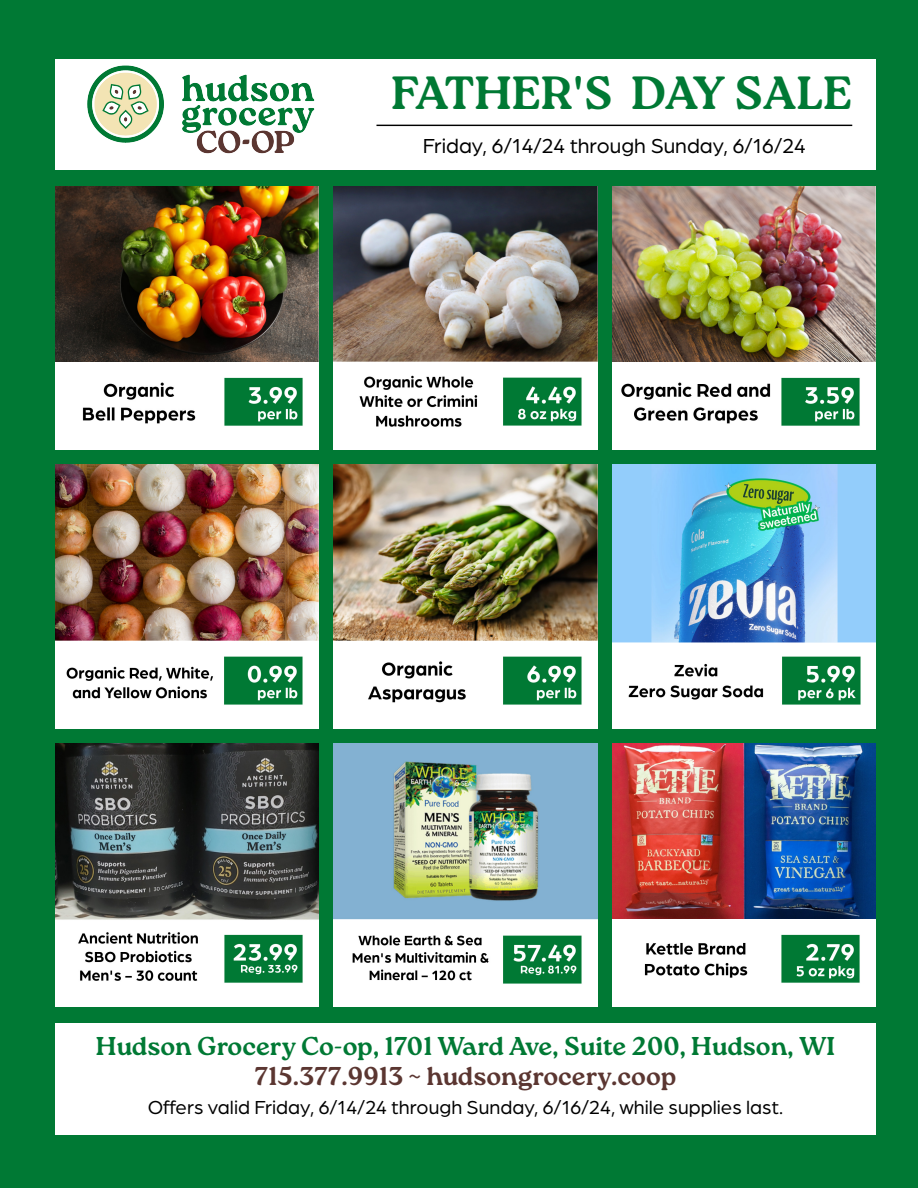
<style>
.page{position:relative;width:918px;height:1188px;background:#007934}
.page>*{position:absolute;margin:0;border:0;box-sizing:border-box;transform-origin:0 0}
.t1{font:700 46.5px "Roca";color:#007934}
.t2{font:700 25.8px/30.9px "Roca";color:#007934;text-align:center}
.t3{font:21.6px "Arboria";color:#000}
.t4{font:20.1px "Arboria";color:#000}
.s1{color:#5b3631}
.s2{font-family:"Source Sans 3";font-weight:400;color:#5b3631}
</style>
<div class="page">
<img style="left:55px;top:186px;width:263px;height:263px">
<img style="left:333px;top:186px;width:264px;height:263px">
<img style="left:613px;top:186px;width:263px;height:263px">
<img style="left:55px;top:464px;width:263px;height:264px">
<img style="left:333px;top:464px;width:264px;height:264px">
<img style="left:613px;top:464px;width:263px;height:264px">
<img style="left:55px;top:744px;width:263px;height:263px">
<img style="left:333px;top:744px;width:264px;height:263px">
<img style="left:613px;top:744px;width:263px;height:263px">
<div style="left:55px;top:59px;width:821px;height:110px;background:#fff"></div>
<img style="left:62px;top:65px;width:279px;height:105px">
<hr style="left:376px;top:125px;width:476px;height:1px;background:#000">
<div style="left:55px;top:1023px;width:821px;height:112px;background:#fff"></div>
<h1 class="t1" style="left:391px;top:66px;width:463px">FATHER'S DAY SALE</h1>
<p class="t3" style="left:423px;top:132px;width:385px">Friday, 6/14/24 through Sunday, 6/16/24</p>
<p class="t2" style="left:96px;top:1030px;width:741px">Hudson Grocery Co-op, 1701 Ward Ave, Suite 200, Hudson, WI<br><span class="s1">715.377.9913</span> <span class="s2">~</span> <span class="s1">hudsongrocery.coop</span></p>
<p class="t4" style="left:148px;top:1095px;width:637px">Offers valid Friday, 6/14/24 through Sunday, 6/16/24, while supplies last.</p>
</div>
